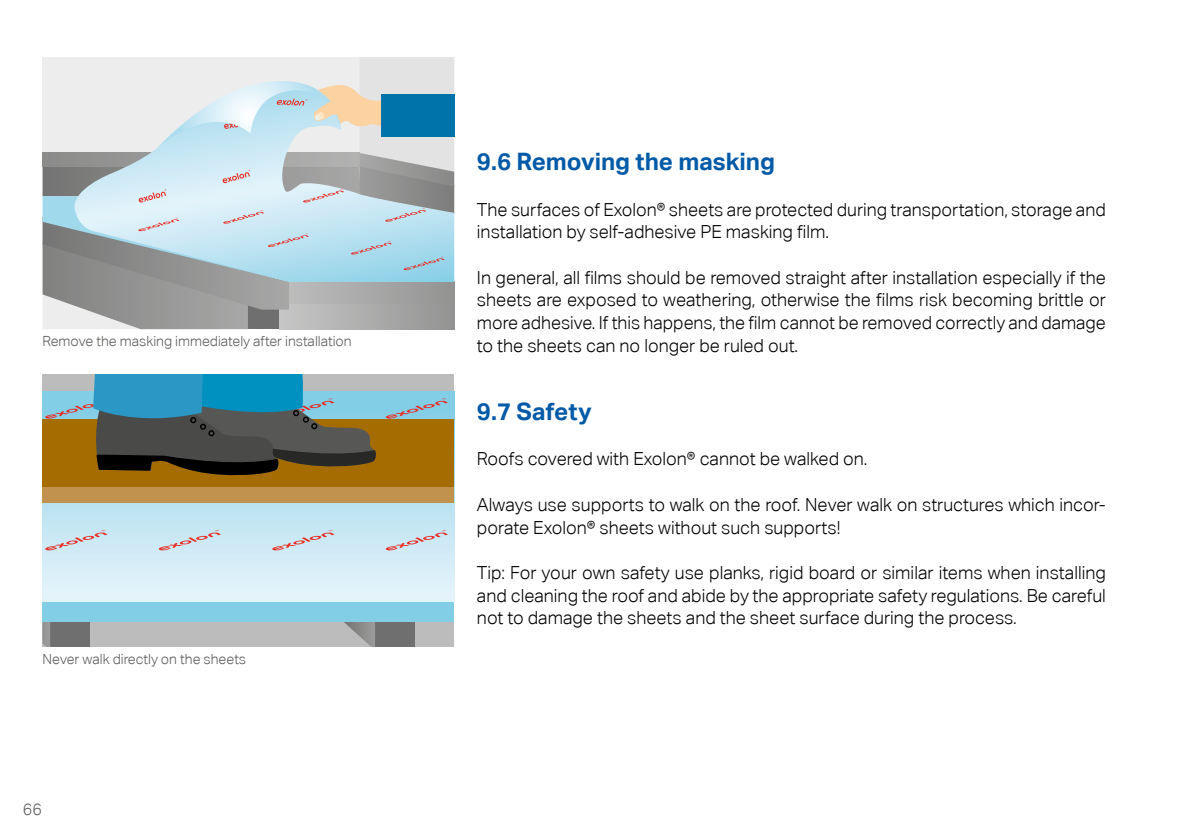
<style>
.page{position:relative;width:1191px;height:840px;background:#fff}
.page>*{position:absolute;margin:0;border:0;box-sizing:border-box;transform-origin:0 0}
.t1{font:700 24px "Aktiv Grotesk";color:#005aa7}
.t2{font:300 18px/22.6px "Aktiv Grotesk";color:#000}
.t3{font:300 16px "Aktiv Grotesk";color:#5a5a59}
.t4{font:300 14px "Aktiv Grotesk";color:#5a5a59}
</style>
<div class="page">
<svg style="left:43px;top:57px;width:411px;height:272px;background:#bbcacf"></svg>
<div style="left:43px;top:374px;width:411px;height:272px;background:#bcbcbc"></div>
<div style="left:375px;top:620px;width:39px;height:26px;background:#706f6f"></div>
<div style="left:50px;top:620px;width:39px;height:26px;background:#706f6f"></div>
<svg style="left:43px;top:621px;width:7px;height:25px"></svg>
<svg style="left:342px;top:621px;width:33px;height:25px"></svg>
<svg style="left:43px;top:391px;width:411px;height:210px;background:#cfeaf5"></svg>
<div style="left:43px;top:601px;width:411px;height:20px;background:#82cee6"></div>
<svg style="left:44px;top:529px;width:63px;height:21px"></svg>
<svg style="left:158px;top:529px;width:63px;height:21px"></svg>
<svg style="left:271px;top:529px;width:63px;height:21px"></svg>
<svg style="left:385px;top:529px;width:63px;height:21px"></svg>
<svg style="left:385px;top:398px;width:63px;height:20px"></svg>
<div style="left:43px;top:419px;width:411px;height:68px;background:#a56c01"></div>
<div style="left:43px;top:487px;width:411px;height:16px;background:#c0924d"></div>
<svg style="left:44px;top:374px;width:332px;height:102px"></svg>
<p class="t4" style="left:43px;top:333px;width:311px">Remove the masking immediately after installation</p>
<p class="t4" style="left:43px;top:650px;width:205px">Never walk directly on the sheets</p>
<p class="t3" style="left:23px;top:800px;width:21px">66</p>
<h1 class="t1" style="left:477px;top:147px;width:300px">9.6 Removing the masking</h1>
<p class="t2" style="left:477px;top:198px;width:630px">The surfaces of Exolon® sheets are protected during transportation, storage and installation by self-adhesive PE masking film.</p>
<p class="t2" style="left:477px;top:266px;width:630px;text-align:justify">In general, all films should be removed straight after installation especially if the sheets are exposed to weathering, otherwise the films risk becoming brittle or more adhesive. If this happens, the film cannot be removed correctly and damage to the sheets can no longer be ruled out.</p>
<h1 class="t1" style="left:477px;top:396px;width:116px">9.7 Safety</h1>
<p class="t2" style="left:477px;top:447px;width:392px">Roofs covered with Exolon® cannot be walked on.</p>
<p class="t2" style="left:477px;top:493px;width:630px">Always use supports to walk on the roof. Never walk on structures which incor&shy;porate Exolon® sheets without such supports!</p>
<p class="t2" style="left:477px;top:561px;width:630px;text-align:justify">Tip: For your own safety use planks, rigid board or similar items when installing and cleaning the roof and abide by the appropriate safety regulations. Be careful not to damage the sheets and the sheet surface during the process.</p>
</div>
